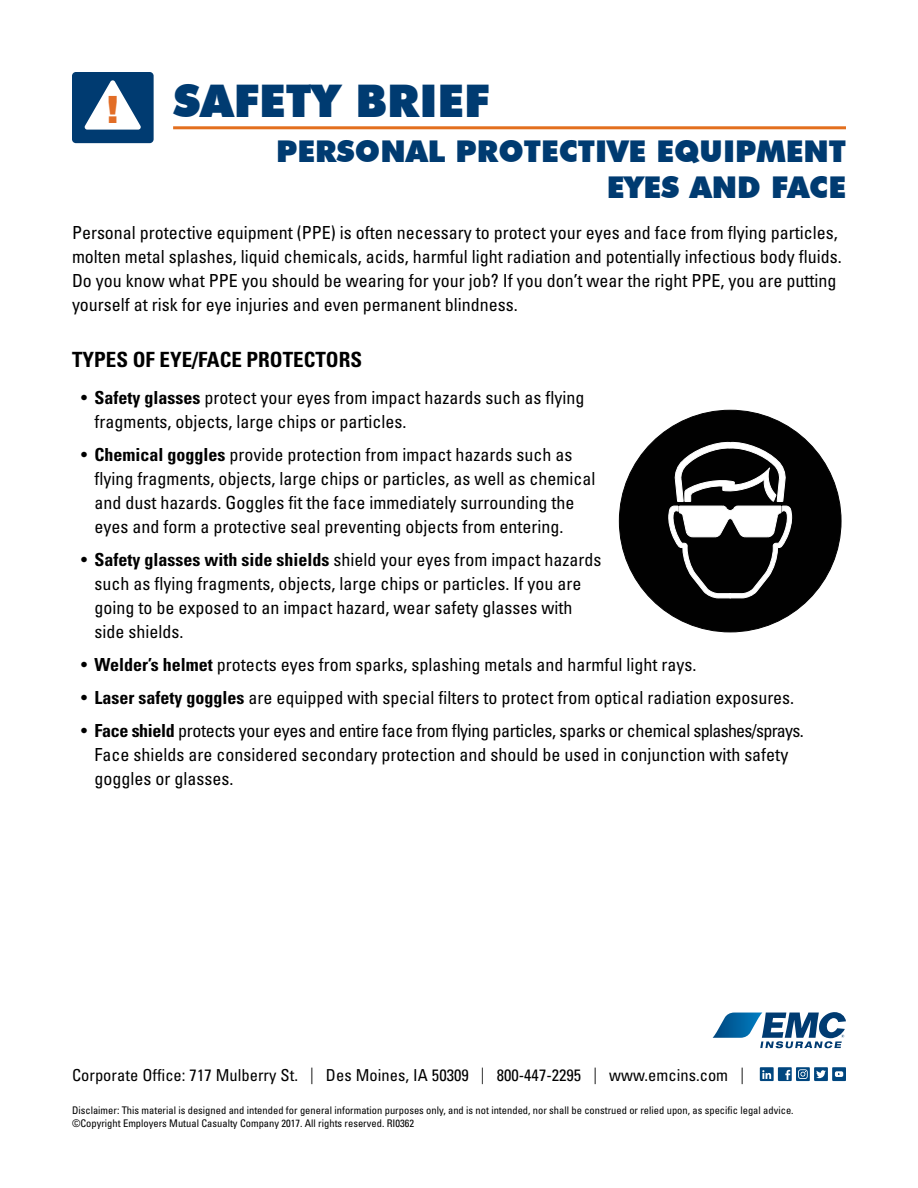
<style>
.page{position:relative;width:918px;height:1188px;background:#fff}
.page>*{position:absolute;margin:0;border:0;box-sizing:border-box;transform-origin:0 0}
.SAFETY_BRIEF_text{font:900 45px "Futura BT";color:#003b71}
.t1{font:900 37.8px "Arial";color:#e26d26}
.subtitle1{font:900 30px "Futura BT";color:#003b71}
.body_header{font:700 condensed 21px "Univers";color:#000}
.body{font:condensed 18px/24px "Univers";color:#000}
.address{font:condensed 16.5px "Univers";color:#000}
.copyright{font:condensed 10.5px "Univers";color:#000}
.s1{font-weight:700}
.s2{font-weight:300}
</style>
<div class="page">
<svg style="left:713px;top:1012px;width:133px;height:36px"></svg>
<svg style="left:760px;top:1067px;width:86px;height:14px"></svg>
<div style="left:619px;top:410px;width:222px;height:222px;background:#010101;border-radius:50%"></div>
<svg style="left:668px;top:441px;width:124px;height:158px"></svg>
<div style="left:72px;top:72px;width:82px;height:71px;background:#003b71;border-radius:4px"></div>
<svg style="left:84px;top:80px;width:57px;height:50px"></svg>
<hr style="left:173px;top:126px;width:673px;height:3px;background:#e36f1e">
<p class="SAFETY_BRIEF_text" style="left:173px;top:74px;width:318px">SAFETY BRIEF</p>
<p class="subtitle1" style="left:276px;top:133px;width:571px">PERSONAL PROTECTIVE EQUIPMENT</p>
<p class="subtitle1" style="left:607px;top:169px;width:241px">EYES AND FACE</p>
<p class="body" style="left:72px;top:221px;width:771px">Personal protective equipment (PPE) is often necessary to protect your eyes and face from flying particles, molten metal splashes, liquid chemicals, acids, harmful light radiation and potentially infectious body fluids.<br>Do you know what PPE you should be wearing for your job? If you don’t wear the right PPE, you are putting yourself at risk for eye injuries and even permanent blindness.</p>
<p class="body_header" style="left:72px;top:347px;width:292px">TYPES OF EYE/FACE PROTECTORS</p>
<p class="body" style="left:94px;top:386px;width:491px;text-indent:-14px">• <span class="s1">Safety glasses</span> protect your eyes from impact hazards such as flying fragments, objects, large chips or particles.</p>
<p class="body" style="left:94px;top:443px;width:502px;text-indent:-14px">• <span class="s1">Chemical goggles</span> provide protection from impact hazards such as flying fragments, objects, large chips or particles, as well as chemical and dust hazards. Goggles fit the face immediately surrounding the eyes and form a protective seal preventing objects from entering.</p>
<p class="body" style="left:94px;top:548px;width:508px;text-indent:-14px">• <span class="s1">Safety glasses with side shields</span> shield your eyes from impact hazards such as flying fragments, objects, large chips or particles. If you are going to be exposed to an impact hazard, wear safety glasses with side shields.</p>
<p class="body" style="left:81px;top:653px;width:617px">• <span class="s1">Welder’s helmet</span> protects eyes from sparks, splashing metals and harmful light rays.</p>
<p class="body" style="left:81px;top:686px;width:715px">• <span class="s1">Laser safety goggles</span> are equipped with special filters to protect from optical radiation exposures.</p>
<p class="body" style="left:94px;top:719px;width:711px;text-indent:-14px">• <span class="s1">Face shield</span> protects your eyes and entire face from flying particles, sparks or chemical splashes/sprays.<br>Face shields are considered secondary protection and should be used in conjunction with safety goggles or glasses.</p>
<h2 class="t1" style="left:106px;top:83px;width:14px">!</h2>
<p class="address" style="left:72px;top:1065px;width:674px">Corporate Office: 717 Mulberry St. <span class="s2">|</span> Des Moines, IA 50309 <span class="s2">|</span> 800-447-2295 <span class="s2">|</span> www.emcins.com <span class="s2">|</span></p>
<p class="copyright" style="left:72px;top:1104px;width:723px">Disclaimer: This material is designed and intended for general information purposes only, and is not intended, nor shall be construed or relied upon, as specific legal advice.</p>
<p class="copyright" style="left:72px;top:1117px;width:344px">©Copyright Employers Mutual Casualty Company 2017. All rights reserved. RI0362</p>
</div>
